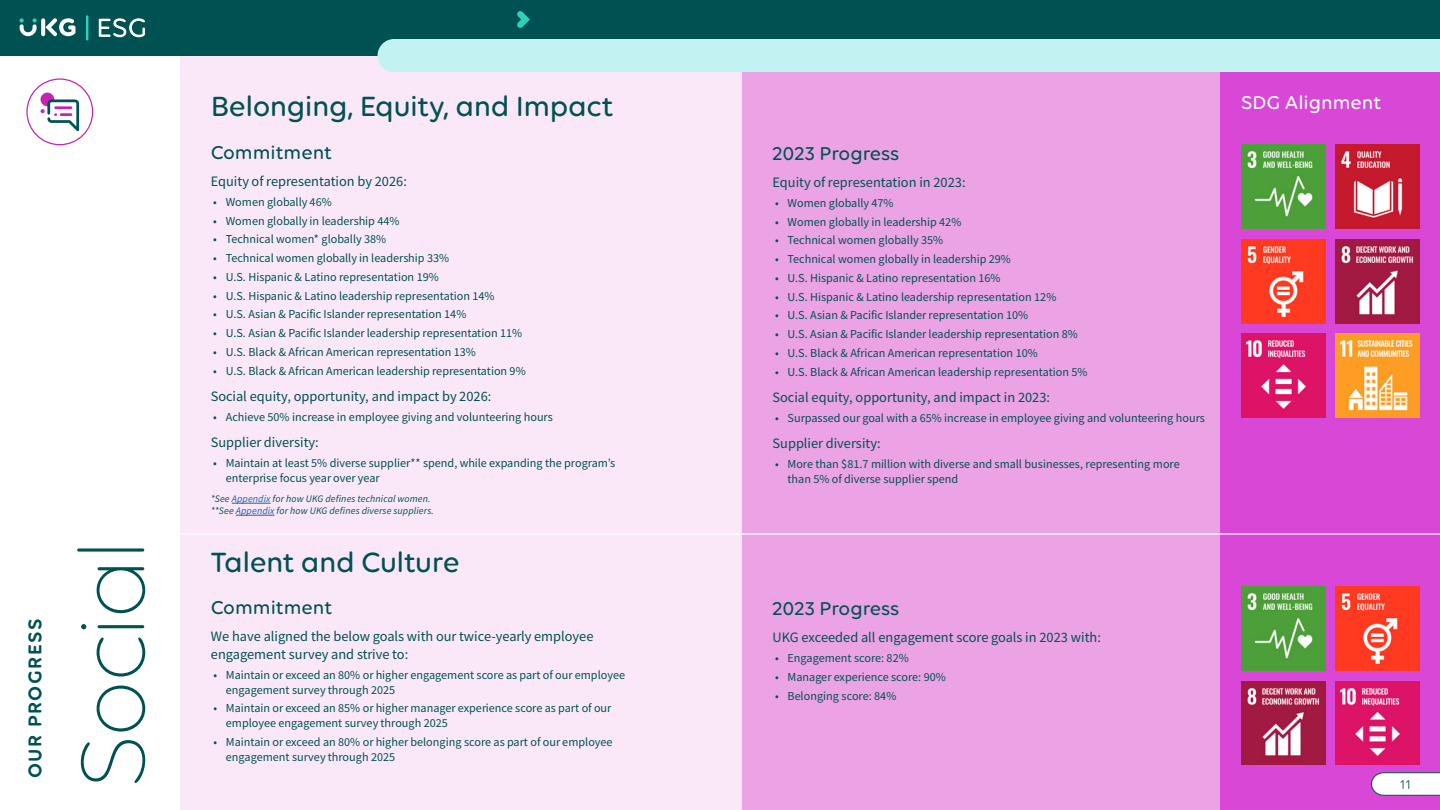
<style>
.page{position:relative;width:1440px;height:810px;background:#fff}
.page>*{position:absolute;margin:0;border:0;box-sizing:border-box;transform-origin:0 0}
.t1{font:300 97.5px "Volte Rounded";letter-spacing:-.05em;color:#005151}
.t2{font:500 30px "Volte Rounded";letter-spacing:-.02em;color:#005151}
.t3{font:500 20px "Volte Rounded";color:#005151}
.t4{font:500 20px "Volte Rounded";color:#fff}
.t5{font:600 20px "Volte Rounded";letter-spacing:.075em;color:#005151}
.t6{font:14.38px/17.2px "Source Sans Variable";color:#005151}
.t7{font:13.75px "Volte Rounded";color:#005151}
.t8{font:12.25px/15px "Source Sans Variable";color:#005151}
.t9{font:italic 10px/12px "Source Sans Variable";letter-spacing:.01em;color:#005151}
.s1{color:#215e9e}
</style>
<div class="page">
<div style="left:26px;top:78px;width:67px;height:67px;border:1px solid #c424b0;border-radius:50%"></div>
<svg style="left:41px;top:93px;width:38px;height:38px"></svg>
<div style="left:180px;top:56px;width:562px;height:754px;background:#fae8f9"></div>
<div style="left:742px;top:54px;width:563px;height:756px;background:#eba3e6"></div>
<div style="left:1220px;top:54px;width:220px;height:756px;background:#d847d6"></div>
<img style="left:1241px;top:145px;width:84px;height:84px">
<img style="left:1241px;top:586px;width:84px;height:84px">
<img style="left:1241px;top:239px;width:84px;height:84px">
<img style="left:1241px;top:681px;width:84px;height:84px">
<img style="left:1241px;top:334px;width:84px;height:84px">
<img style="left:1336px;top:145px;width:84px;height:84px">
<img style="left:1336px;top:586px;width:84px;height:84px">
<img style="left:1336px;top:239px;width:84px;height:84px">
<img style="left:1336px;top:681px;width:84px;height:84px">
<img style="left:1336px;top:334px;width:84px;height:84px">
<hr style="left:232px;top:503px;width:39px;height:1px;background:#215e9e">
<hr style="left:236px;top:515px;width:39px;height:1px;background:#215e9e">
<hr style="left:166px;top:533px;width:1274px;height:2px;background:#fff">
<div style="left:0;top:0;width:1440px;height:56px;background:#005151"></div>
<div style="left:378px;top:39px;width:1062px;height:33px;background:#c2f2f2"></div>
<svg style="left:41px;top:18px;width:4px;height:18px"></svg>
<svg style="left:45px;top:18px;width:30px;height:18px"></svg>
<svg style="left:19px;top:18px;width:18px;height:18px"></svg>
<hr style="left:86px;top:15px;width:2px;height:25px;background:#30cfba">
<svg style="left:99px;top:18px;width:46px;height:19px"></svg>
<svg style="left:517px;top:11px;width:13px;height:17px"></svg>
<svg style="left:1371px;top:772px;width:69px;height:24px;background:#e5e5ec"></svg>
<h3 class="t5" style="left:23px;top:778px;width:161px;rotate:-90deg">OUR PROGRESS</h3>
<h1 class="t1" style="left:56px;top:789px;width:253px;rotate:-90deg">Social</h1>
<h2 class="t2" style="left:211px;top:89px;width:404px">Belonging, Equity, and Impact</h2>
<h3 class="t3" style="left:211px;top:140px;width:123px">Commitment</h3>
<p class="t6" style="left:211px;top:173px;width:198px">Equity of representation by 2026:</p>
<p class="t8" style="left:213px;top:194px;width:120px">• Women globally 46%</p>
<p class="t8" style="left:213px;top:213px;width:188px">• Women globally in leadership 44%</p>
<p class="t8" style="left:213px;top:232px;width:174px">• Technical women* globally 38%</p>
<p class="t8" style="left:213px;top:251px;width:237px">• Technical women globally in leadership 33%</p>
<p class="t8" style="left:213px;top:269px;width:227px">• U.S. Hispanic &amp; Latino representation 19%</p>
<p class="t8" style="left:213px;top:288px;width:283px">• U.S. Hispanic &amp; Latino leadership representation 14%</p>
<p class="t8" style="left:213px;top:307px;width:255px">• U.S. Asian &amp; Pacific Islander representation 14%</p>
<p class="t8" style="left:213px;top:326px;width:310px">• U.S. Asian &amp; Pacific Islander leadership representation 11%</p>
<p class="t8" style="left:213px;top:344px;width:264px">• U.S. Black &amp; African American representation 13%</p>
<p class="t8" style="left:213px;top:363px;width:314px">• U.S. Black &amp; African American leadership representation 9%</p>
<p class="t6" style="left:211px;top:387px;width:282px">Social equity, opportunity, and impact by 2026:</p>
<p class="t8" style="left:213px;top:409px;width:341px">• Achieve 50% increase in employee giving and volunteering hours</p>
<p class="t6" style="left:211px;top:433px;width:110px">Supplier diversity:</p>
<p class="t8" style="left:226px;top:455px;width:391px;text-indent:-13px">• Maintain at least 5% diverse supplier** spend, while expanding the program’s enterprise focus year over year</p>
<p class="t9" style="left:211px;top:493px;width:225px">*See <span class="s1">Appendix</span> for how UKG defines technical women. **See <span class="s1">Appendix</span> for how UKG defines diverse suppliers.</p>
<h2 class="t2" style="left:211px;top:544px;width:250px">Talent and Culture</h2>
<h3 class="t3" style="left:211px;top:596px;width:123px">Commitment</h3>
<p class="t6" style="left:211px;top:628px;width:384px">We have aligned the below goals with our twice-yearly employee engagement survey and strive to:</p>
<p class="t8" style="left:226px;top:667px;width:401px;text-indent:-13px">• Maintain or exceed an 80% or higher engagement score as part of our employee engagement survey through 2025</p>
<p class="t8" style="left:226px;top:701px;width:387px;text-indent:-13px">• Maintain or exceed an 85% or higher manager experience score as part of our employee engagement survey through 2025</p>
<p class="t8" style="left:226px;top:735px;width:388px;text-indent:-13px">• Maintain or exceed an 80% or higher belonging score as part of our employee engagement survey through 2025</p>
<h3 class="t3" style="left:773px;top:141px;width:128px">2023 Progress</h3>
<p class="t6" style="left:773px;top:174px;width:195px">Equity of representation in 2023:</p>
<p class="t8" style="left:775px;top:195px;width:120px">• Women globally 47%</p>
<p class="t8" style="left:775px;top:214px;width:188px">• Women globally in leadership 42%</p>
<p class="t8" style="left:775px;top:233px;width:170px">• Technical women globally 35%</p>
<p class="t8" style="left:775px;top:252px;width:237px">• Technical women globally in leadership 29%</p>
<p class="t8" style="left:775px;top:270px;width:227px">• U.S. Hispanic &amp; Latino representation 16%</p>
<p class="t8" style="left:775px;top:289px;width:283px">• U.S. Hispanic &amp; Latino leadership representation 12%</p>
<p class="t8" style="left:775px;top:308px;width:255px">• U.S. Asian &amp; Pacific Islander representation 10%</p>
<p class="t8" style="left:775px;top:327px;width:304px">• U.S. Asian &amp; Pacific Islander leadership representation 8%</p>
<p class="t8" style="left:775px;top:345px;width:264px">• U.S. Black &amp; African American representation 10%</p>
<p class="t8" style="left:775px;top:364px;width:314px">• U.S. Black &amp; African American leadership representation 5%</p>
<p class="t6" style="left:773px;top:388px;width:279px">Social equity, opportunity, and impact in 2023:</p>
<p class="t8" style="left:775px;top:410px;width:432px">• Surpassed our goal with a 65% increase in employee giving and volunteering hours</p>
<p class="t6" style="left:773px;top:434px;width:110px">Supplier diversity:</p>
<p class="t8" style="left:788px;top:456px;width:394px;text-indent:-13px">• More than $81.7 million with diverse and small businesses, representing more than 5% of diverse supplier spend</p>
<h3 class="t4" style="left:1241px;top:90px;width:142px">SDG Alignment</h3>
<h3 class="t3" style="left:773px;top:597px;width:128px">2023 Progress</h3>
<p class="t6" style="left:773px;top:629px;width:330px">UKG exceeded all engagement score goals in 2023 with:</p>
<p class="t8" style="left:775px;top:651px;width:135px">• Engagement score: 82%</p>
<p class="t8" style="left:775px;top:670px;width:172px">• Manager experience score: 90%</p>
<p class="t8" style="left:775px;top:688px;width:123px">• Belonging score: 84%</p>
<p class="t7" style="left:1400px;top:776px;width:13px">11</p>
</div>
